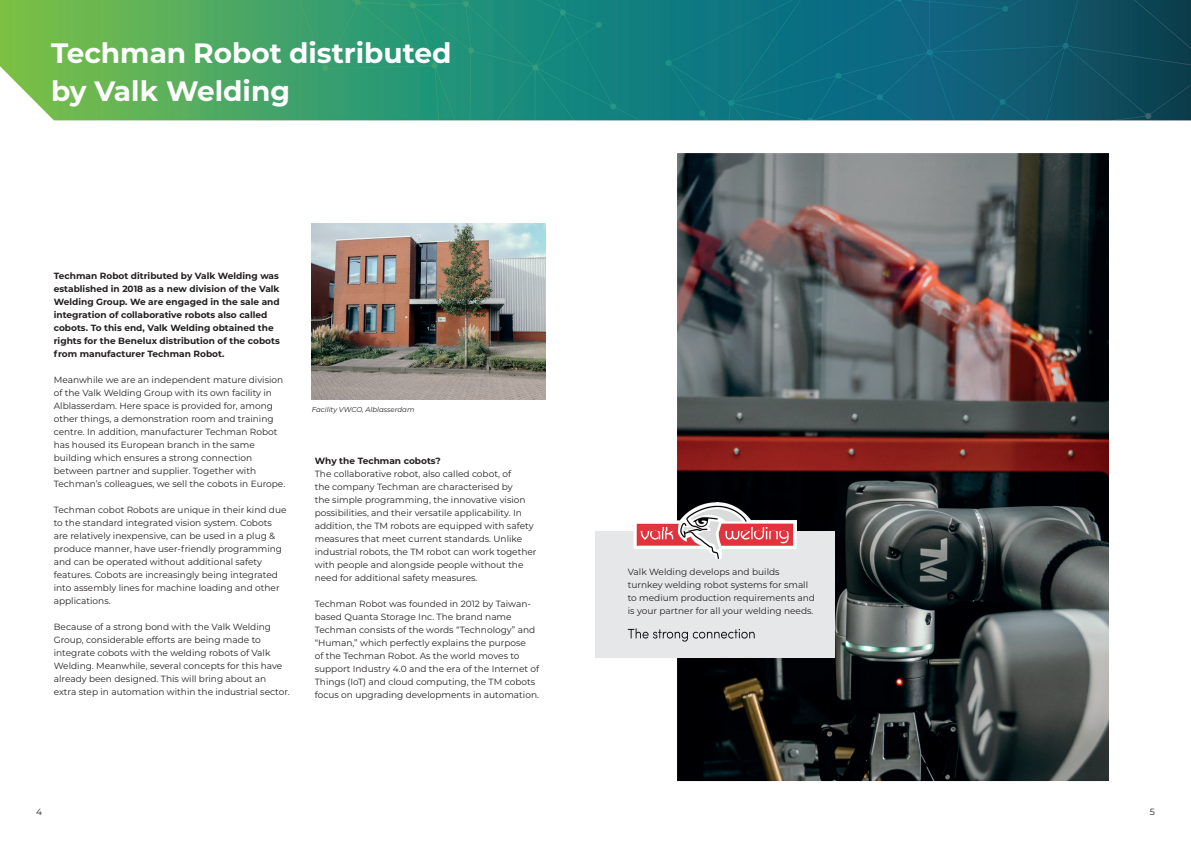
<style>
.page{position:relative;width:1191px;height:842px;background:#fff}
.page>*{position:absolute;margin:0;border:0;box-sizing:border-box;transform-origin:0 0}
.t1{font:700 28px/38px "Montserrat";color:#fff}
.t2{font:9px/13px "Montserrat";color:#231f20}
.t3{font:700 9px/13px "Montserrat";color:#231f20}
.t4{font:italic 7px "Montserrat";color:#231f20}
</style>
<div class="page">
<img style="left:0;top:0;width:1191px;height:120px">
<img style="left:677px;top:153px;width:432px;height:628px">
<div style="left:595px;top:531px;width:239px;height:127px;background:#e6e7e9"></div>
<img style="left:633px;top:503px;width:163px;height:56px">
<img style="left:627px;top:628px;width:128px;height:14px">
<img style="left:312px;top:224px;width:233px;height:176px">
<h1 class="t1" style="left:51px;top:33px;width:402px">Techman Robot distributed by Valk Welding</h1>
<p class="t3" style="left:54px;top:269px;width:227px">Techman Robot ditributed by Valk Welding was established in 2018 as a new division of the Valk Welding Group. We are engaged in the sale and integration of collaborative robots also called cobots. To this end, Valk Welding obtained the rights for the Benelux distribution of the cobots from manufacturer Techman Robot.</p>
<p class="t2" style="left:54px;top:373px;width:233px">Meanwhile we are an independent mature division of the Valk Welding Group with its own facility in Alblasserdam. Here space is provided for, among other things, a demonstration room and training centre. In addition, manufacturer Techman Robot has housed its European branch in the same building which ensures a strong connection between partner and supplier. Together with Techman’s colleagues, we sell the cobots in Europe.</p>
<p class="t2" style="left:54px;top:503px;width:234px">Techman cobot Robots are unique in their kind due to the standard integrated vision system. Cobots are relatively inexpensive, can be used in a plug &amp; produce manner, have user-friendly programming and can be operated without additional safety features. Cobots are increasingly being integrated into assembly lines for machine loading and other applications.</p>
<p class="t2" style="left:54px;top:620px;width:237px">Because of a strong bond with the Valk Welding Group, considerable efforts are being made to integrate cobots with the welding robots of Valk Welding. Meanwhile, several concepts for this have already been designed. This will bring about an extra step in automation within the industrial sector.</p>
<p class="t4" style="left:312px;top:405px;width:104px">Facility VWCO, Alblasserdam</p>
<p class="t3" style="left:315px;top:454px;width:128px">Why the Techman cobots?</p>
<p class="t2" style="left:315px;top:467px;width:223px">The collaborative robot, also called cobot, of<br>the company Techman are characterised by<br>the simple programming, the innovative vision possibilities, and their versatile applicability. In addition, the TM robots are equipped with safety measures that meet current standards. Unlike industrial robots, the TM robot can work together with people and alongside people without the need for additional safety measures.</p>
<p class="t2" style="left:315px;top:597px;width:226px">Techman Robot was founded in 2012 by Taiwan&shy;based Quanta Storage Inc. The brand name Techman consists of the words “Technology” and “Human,” which perfectly explains the purpose<br>of the Techman Robot. As the world moves to support Industry 4.0 and the era of the Internet of Things (IoT) and cloud computing, the TM cobots focus on upgrading developments in automation.</p>
<p class="t2" style="left:628px;top:565px;width:189px">Valk Welding develops and builds turnkey welding robot systems for small to medium production requirements and is your partner for all your welding needs.</p>
<p class="t2" style="left:36px;top:805px;width:7px">4</p>
<p class="t2" style="left:1149px;top:805px;width:7px">5</p>
</div>
